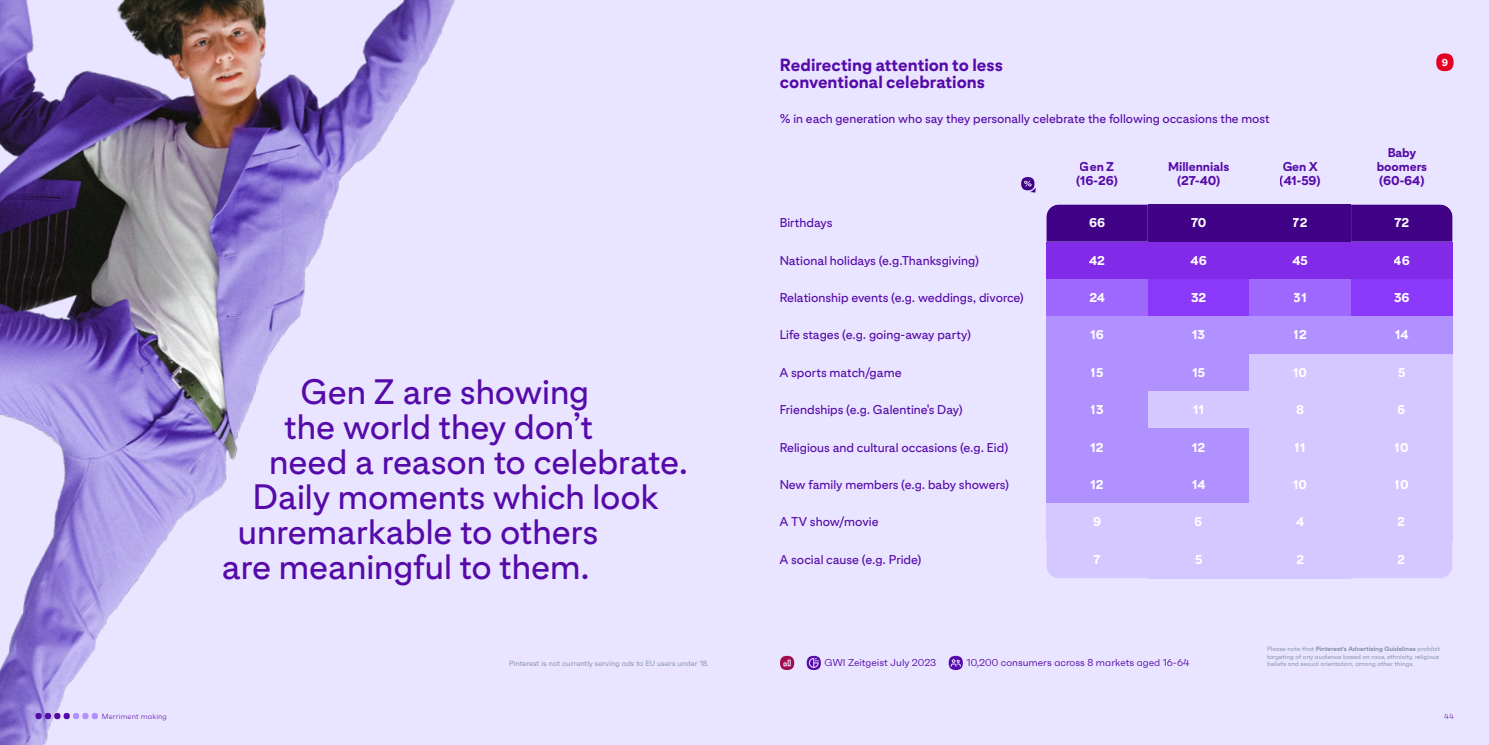
<style>
.page{position:relative;width:1489px;height:745px;background:#fff}
.page>*{position:absolute;margin:0;border:0;box-sizing:border-box;transform-origin:0 0}
.t1{font:35px "Pinterest Sans Pro";letter-spacing:-.005em;color:#550aa9}
.t2{font:700 17.5px/17.5px "Pinterest Sans Pro";color:#550aa9}
.t3{font:12.62px "Pinterest Sans Pro";color:#550aa9}
.t4{font:700 12.62px "Pinterest Sans Pro";color:#fff}
.t5{font:700 12.62px/13.9px "Pinterest Sans Pro";color:#550aa9}
.t6{font:12.5px "Pinterest Sans Pro";color:#550aa9}
.t7{font:10px "Faktum";color:#550aa9}
.t8{font:700 10px "Pinterest Sans Pro";color:#fff}
.t9{font:7.5px "Faktum";color:#808da7}
.t10{font:300 7.5px "Faktum";letter-spacing:.02em;color:#550aa9}
.t11{font:6.25px/7.5px "Faktum";color:#808da7}
.s1{font-weight:600}
</style>
<div class="page">
<div style="left:0;top:0;width:1488px;height:744px;background:#e9e4ff"></div>
<img style="left:0;top:0;width:455px;height:744px">
<div style="left:1046px;top:204px;width:101px;height:38px;background:#400387"></div>
<div style="left:1046px;top:242px;width:101px;height:37px;background:#812ae7"></div>
<div style="left:1046px;top:279px;width:101px;height:37px;background:#9e68ff"></div>
<div style="left:1046px;top:316px;width:101px;height:38px;background:#b190ff"></div>
<div style="left:1046px;top:354px;width:101px;height:37px;background:#b190ff"></div>
<div style="left:1046px;top:391px;width:101px;height:37px;background:#b190ff"></div>
<div style="left:1046px;top:428px;width:101px;height:38px;background:#b190ff"></div>
<div style="left:1046px;top:466px;width:101px;height:37px;background:#b190ff"></div>
<div style="left:1046px;top:503px;width:101px;height:37px;background:#d5c7ff"></div>
<div style="left:1046px;top:540px;width:101px;height:38px;background:#d5c7ff"></div>
<div style="left:1147px;top:204px;width:102px;height:38px;background:#400387"></div>
<div style="left:1147px;top:242px;width:102px;height:37px;background:#812ae7"></div>
<div style="left:1147px;top:279px;width:102px;height:37px;background:#8a39fa"></div>
<div style="left:1147px;top:316px;width:102px;height:38px;background:#b190ff"></div>
<div style="left:1147px;top:354px;width:102px;height:37px;background:#b190ff"></div>
<div style="left:1147px;top:391px;width:102px;height:37px;background:#d5c7ff"></div>
<div style="left:1147px;top:428px;width:102px;height:38px;background:#b190ff"></div>
<div style="left:1147px;top:466px;width:102px;height:37px;background:#b190ff"></div>
<div style="left:1147px;top:503px;width:102px;height:37px;background:#d5c7ff"></div>
<div style="left:1147px;top:540px;width:102px;height:38px;background:#d5c7ff"></div>
<div style="left:1249px;top:204px;width:101px;height:38px;background:#400387"></div>
<div style="left:1249px;top:242px;width:101px;height:37px;background:#812ae7"></div>
<div style="left:1249px;top:279px;width:101px;height:37px;background:#9e68ff"></div>
<div style="left:1249px;top:316px;width:101px;height:38px;background:#b190ff"></div>
<div style="left:1249px;top:354px;width:101px;height:37px;background:#d5c7ff"></div>
<div style="left:1249px;top:391px;width:101px;height:37px;background:#d5c7ff"></div>
<div style="left:1249px;top:428px;width:101px;height:38px;background:#d5c7ff"></div>
<div style="left:1249px;top:466px;width:101px;height:37px;background:#d5c7ff"></div>
<div style="left:1249px;top:503px;width:101px;height:37px;background:#d5c7ff"></div>
<div style="left:1249px;top:540px;width:101px;height:38px;background:#d5c7ff"></div>
<div style="left:1350px;top:204px;width:102px;height:38px;background:#400387"></div>
<div style="left:1350px;top:242px;width:102px;height:37px;background:#812ae7"></div>
<div style="left:1350px;top:279px;width:102px;height:37px;background:#8a39fa"></div>
<div style="left:1350px;top:316px;width:102px;height:38px;background:#b190ff"></div>
<div style="left:1350px;top:354px;width:102px;height:37px;background:#d5c7ff"></div>
<div style="left:1350px;top:391px;width:102px;height:37px;background:#d5c7ff"></div>
<div style="left:1350px;top:428px;width:102px;height:38px;background:#d5c7ff"></div>
<div style="left:1350px;top:466px;width:102px;height:37px;background:#d5c7ff"></div>
<div style="left:1350px;top:503px;width:102px;height:37px;background:#d5c7ff"></div>
<div style="left:1350px;top:540px;width:102px;height:38px;background:#d5c7ff"></div>
<hr style="left:1045px;top:203px;width:408px;height:1px;background:#333">
<svg style="left:1021px;top:177px;width:14px;height:15px"></svg>
<svg style="left:948px;top:655px;width:14px;height:14px"></svg>
<svg style="left:806px;top:655px;width:14px;height:14px"></svg>
<svg style="left:780px;top:655px;width:14px;height:14px"></svg>
<div style="left:1435px;top:53px;width:18px;height:18px;background:#e60023;border-radius:50%"></div>
<div style="left:35px;top:712px;width:7px;height:6px;background:#550aa9;border-radius:50%"></div>
<div style="left:82px;top:712px;width:7px;height:6px;background:#b190ff;border-radius:50%"></div>
<svg style="left:92px;top:712px;width:6px;height:6px"></svg>
<svg style="left:45px;top:712px;width:34px;height:6px"></svg>
<h1 class="t1" style="left:300px;top:365px;width:290px">Gen Z are showing</h1>
<h1 class="t1" style="left:284px;top:400px;width:310px">the world they don’t</h1>
<h1 class="t1" style="left:269px;top:435px;width:420px">need a reason to celebrate.</h1>
<h1 class="t1" style="left:253px;top:470px;width:407px">Daily moments which look</h1>
<h1 class="t1" style="left:238px;top:505px;width:362px">unremarkable to others</h1>
<h1 class="t1" style="left:222px;top:540px;width:369px">are meaningful to them.</h1>
<p class="t9" style="left:509px;top:658px;width:201px">Pinterest is not currently serving ads to EU users under 18.</p>
<h2 class="t2" style="left:780px;top:54px;width:224px">Redirecting attention to less conventional celebrations</h2>
<p class="t6" style="left:780px;top:110px;width:491px">% in each generation who say they personally celebrate the following occasions the most</p>
<p class="t3" style="left:779px;top:213px;width:54px">Birthdays</p>
<p class="t3" style="left:779px;top:251px;width:201px">National holidays (e.g.Thanksgiving)</p>
<p class="t3" style="left:779px;top:288px;width:246px">Relationship events (e.g. weddings, divorce)</p>
<p class="t3" style="left:779px;top:325px;width:193px">Life stages (e.g. going-away party)</p>
<p class="t3" style="left:779px;top:363px;width:124px">A sports match/game</p>
<p class="t3" style="left:779px;top:400px;width:185px">Friendships (e.g. Galentine's Day)</p>
<p class="t3" style="left:779px;top:437px;width:230px">Religious and cultural occasions (e.g. Eid)</p>
<p class="t3" style="left:779px;top:475px;width:231px">New family members (e.g. baby showers)</p>
<p class="t3" style="left:779px;top:512px;width:101px">A TV show/movie</p>
<p class="t3" style="left:779px;top:549px;width:143px">A social cause (e.g. Pride)</p>
<p class="t5" style="left:1076px;top:158px;width:43px">Gen Z (16-26)</p>
<p class="t5" style="left:1167px;top:158px;width:63px;text-align:center">Millennials (27-40)</p>
<p class="t5" style="left:1279px;top:158px;width:42px">Gen X (41-59)</p>
<p class="t4" style="left:1088px;top:213px;width:18px">66</p>
<p class="t4" style="left:1089px;top:250px;width:17px">42</p>
<p class="t4" style="left:1089px;top:287px;width:17px">24</p>
<p class="t4" style="left:1090px;top:325px;width:15px">16</p>
<p class="t4" style="left:1090px;top:362px;width:14px">15</p>
<p class="t4" style="left:1090px;top:400px;width:14px">13</p>
<p class="t4" style="left:1090px;top:437px;width:15px">12</p>
<p class="t4" style="left:1090px;top:474px;width:15px">12</p>
<p class="t4" style="left:1093px;top:512px;width:10px">9</p>
<p class="t4" style="left:1093px;top:549px;width:9px">7</p>
<p class="t4" style="left:1190px;top:213px;width:17px">70</p>
<p class="t4" style="left:1190px;top:250px;width:18px">46</p>
<p class="t4" style="left:1190px;top:287px;width:17px">32</p>
<p class="t4" style="left:1192px;top:325px;width:14px">13</p>
<p class="t4" style="left:1192px;top:362px;width:14px">15</p>
<p class="t4" style="left:1193px;top:400px;width:12px">11</p>
<p class="t4" style="left:1191px;top:437px;width:15px">12</p>
<p class="t4" style="left:1191px;top:474px;width:15px">14</p>
<p class="t4" style="left:1194px;top:512px;width:10px">6</p>
<p class="t4" style="left:1194px;top:549px;width:9px">5</p>
<p class="t4" style="left:1292px;top:213px;width:16px">72</p>
<p class="t4" style="left:1292px;top:250px;width:17px">45</p>
<p class="t4" style="left:1293px;top:287px;width:14px">31</p>
<p class="t4" style="left:1293px;top:325px;width:15px">12</p>
<p class="t4" style="left:1293px;top:362px;width:15px">10</p>
<p class="t4" style="left:1296px;top:400px;width:10px">8</p>
<p class="t4" style="left:1294px;top:437px;width:12px">11</p>
<p class="t4" style="left:1293px;top:474px;width:15px">10</p>
<p class="t4" style="left:1296px;top:512px;width:10px">4</p>
<p class="t4" style="left:1296px;top:549px;width:9px">2</p>
<p class="t8" style="left:1441px;top:55px;width:8px">9</p>
<p class="t5" style="left:1376px;top:144px;width:52px;text-align:center">Baby boomers (60-64)</p>
<p class="t4" style="left:1394px;top:213px;width:16px">72</p>
<p class="t4" style="left:1393px;top:250px;width:18px">46</p>
<p class="t4" style="left:1393px;top:287px;width:17px">36</p>
<p class="t4" style="left:1394px;top:325px;width:15px">14</p>
<p class="t4" style="left:1397px;top:362px;width:9px">5</p>
<p class="t4" style="left:1397px;top:400px;width:10px">6</p>
<p class="t4" style="left:1394px;top:437px;width:15px">10</p>
<p class="t4" style="left:1394px;top:474px;width:15px">10</p>
<p class="t4" style="left:1397px;top:512px;width:9px">2</p>
<p class="t4" style="left:1397px;top:549px;width:9px">2</p>
<p class="t7" style="left:824px;top:656px;width:113px">GWI Zeitgeist July 2023</p>
<p class="t7" style="left:966px;top:656px;width:224px">10,200 consumers across 8 markets aged 16-64</p>
<p class="t11" style="left:1267px;top:645px;width:174px">Please note that <span class="s1">Pinterest’s Advertising Guidelines</span> prohibit targeting of any audience based on race, ethnicity, religious beliefs and sexual orientation, among other things.</p>
<p class="t10" style="left:102px;top:711px;width:67px">Merriment making</p>
<p class="t10" style="left:1443px;top:711px;width:11px">44</p>
</div>
